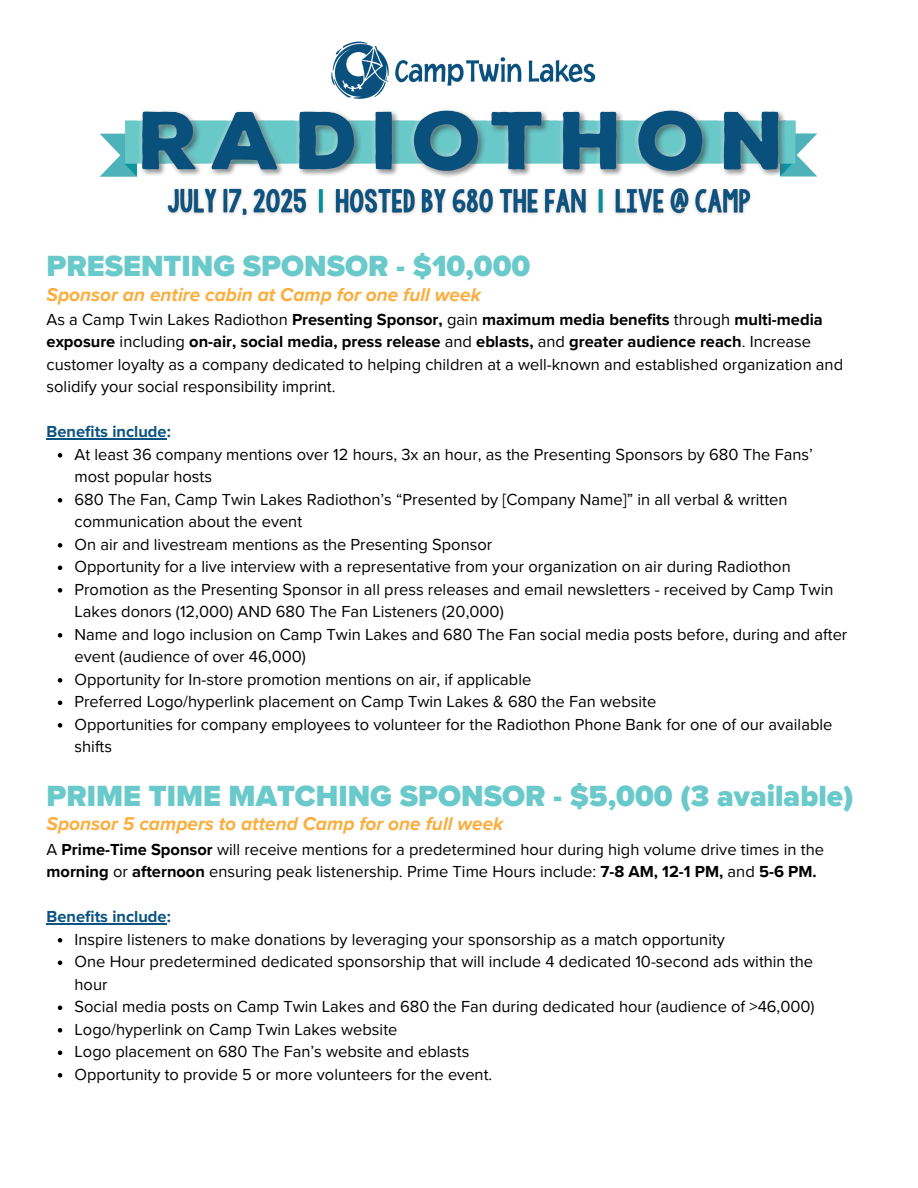
<style>
.page{position:relative;width:918px;height:1188px;background:#fff}
.page>*{position:absolute;margin:0;border:0;box-sizing:border-box;transform-origin:0 0}
.t1{font:900 30px "Proxima Nova";color:#6ac9ca}
.t2{font:italic 700 19.05px "Proxima Nova";color:#fbae3e}
.t3{font:16.5px/22.5px "Proxima Nova";color:#000}
.t4{font:700 16.5px "Proxima Nova";color:#0c5381}
.s1{font-weight:700}
</style>
<div class="page">
<img style="left:99px;top:41px;width:719px;height:136px">
<img style="left:167px;top:188px;width:584px;height:29px">
<hr style="left:47px;top:438px;width:120px;height:2px;background:#0c5381">
<svg style="left:58px;top:453px;width:4px;height:5px"></svg>
<svg style="left:58px;top:498px;width:4px;height:5px"></svg>
<svg style="left:58px;top:543px;width:4px;height:5px"></svg>
<svg style="left:58px;top:566px;width:4px;height:4px"></svg>
<svg style="left:58px;top:588px;width:4px;height:5px"></svg>
<svg style="left:58px;top:633px;width:4px;height:5px"></svg>
<svg style="left:58px;top:678px;width:4px;height:5px"></svg>
<svg style="left:58px;top:701px;width:4px;height:4px"></svg>
<svg style="left:58px;top:723px;width:4px;height:5px"></svg>
<hr style="left:47px;top:923px;width:120px;height:2px;background:#0c5381">
<svg style="left:58px;top:938px;width:4px;height:5px"></svg>
<svg style="left:58px;top:961px;width:4px;height:4px"></svg>
<svg style="left:58px;top:1006px;width:4px;height:4px"></svg>
<svg style="left:58px;top:1028px;width:4px;height:5px"></svg>
<svg style="left:58px;top:1051px;width:4px;height:4px"></svg>
<svg style="left:58px;top:1073px;width:4px;height:5px"></svg>
<p class="t1" style="left:47px;top:249px;width:485px">PRESENTING SPONSOR - $10,000</p>
<p class="t2" style="left:47px;top:283px;width:436px">Sponsor an entire cabin at Camp for one full week</p>
<p class="t3" style="left:47px;top:308px;width:798px">As a Camp Twin Lakes Radiothon <span class="s1">Presenting Sponsor,</span> gain <span class="s1">maximum media benefits</span> through <span class="s1">multi-media exposure</span> including <span class="s1">on-air, social media, press release</span> and <span class="s1">eblasts,</span> and <span class="s1">greater audience reach</span>. Increase customer loyalty as a company dedicated to helping children at a well-known and established organization and solidify your social responsibility imprint.</p>
<h2 class="t4" style="left:47px;top:422px;width:126px">Benefits include:</h2>
<h4 class="t3" style="left:75px;top:443px;width:740px">At least 36 company mentions over 12 hours, 3x an hour, as the Presenting Sponsors by 680 The Fans’ most popular hosts</h4>
<p class="t3" style="left:75px;top:488px;width:714px">680 The Fan, Camp Twin Lakes Radiothon’s “Presented by [Company Name]” in all verbal &amp; written communication about the event</p>
<h5 class="t3" style="left:75px;top:533px;width:419px">On air and livestream mentions as the Presenting Sponsor</h5>
<p class="t3" style="left:75px;top:556px;width:718px">Opportunity for a live interview with a representative from your organization on air during Radiothon</p>
<p class="t3" style="left:75px;top:578px;width:760px">Promotion as the Presenting Sponsor in all press releases and email newsletters - received by Camp Twin<br>Lakes donors (12,000) AND 680 The Fan Listeners (20,000)</p>
<p class="t3" style="left:75px;top:623px;width:774px">Name and logo inclusion on Camp Twin Lakes and 680 The Fan social media posts before, during and after event (audience of over 46,000)</p>
<p class="t3" style="left:75px;top:668px;width:458px">Opportunity for In-store promotion mentions on air, if applicable</p>
<p class="t3" style="left:75px;top:691px;width:583px">Preferred Logo/hyperlink placement on Camp Twin Lakes &amp; 680 the Fan website</p>
<p class="t3" style="left:75px;top:713px;width:759px">Opportunities for company employees to volunteer for the Radiothon Phone Bank for one of our available shifts</p>
<p class="t1" style="left:47px;top:779px;width:808px">PRIME TIME MATCHING SPONSOR - $5,000 (3 available)</p>
<p class="t2" style="left:47px;top:813px;width:458px">Sponsor 5 campers to attend Camp for one full week</p>
<p class="t3" style="left:47px;top:838px;width:779px">A <span class="s1">Prime-Time Sponsor</span> will receive mentions for a predetermined hour during high volume drive times in the <span class="s1">morning</span> or <span class="s1">afternoon</span> ensuring peak listenership. Prime Time Hours include: <span class="s1">7-8 AM, 12-1 PM,</span> and <span class="s1">5-6 PM.</span></p>
<p class="t4" style="left:47px;top:907px;width:126px">Benefits include:</p>
<p class="t3" style="left:75px;top:928px;width:652px">Inspire listeners to make donations by leveraging your sponsorship as a match opportunity</p>
<h3 class="t3" style="left:75px;top:951px;width:740px">One Hour predetermined dedicated sponsorship that will include 4 dedicated 10-second ads within the hour</h3>
<h4 class="t3" style="left:75px;top:996px;width:742px">Social media posts on Camp Twin Lakes and 680 the Fan during dedicated hour (audience of &gt;46,000)</h4>
<p class="t3" style="left:75px;top:1018px;width:324px">Logo/hyperlink on Camp Twin Lakes website</p>
<h5 class="t3" style="left:75px;top:1041px;width:396px">Logo placement on 680 The Fan’s website and eblasts</h5>
<p class="t3" style="left:75px;top:1063px;width:419px">Opportunity to provide 5 or more volunteers for the event.</p>
</div>
